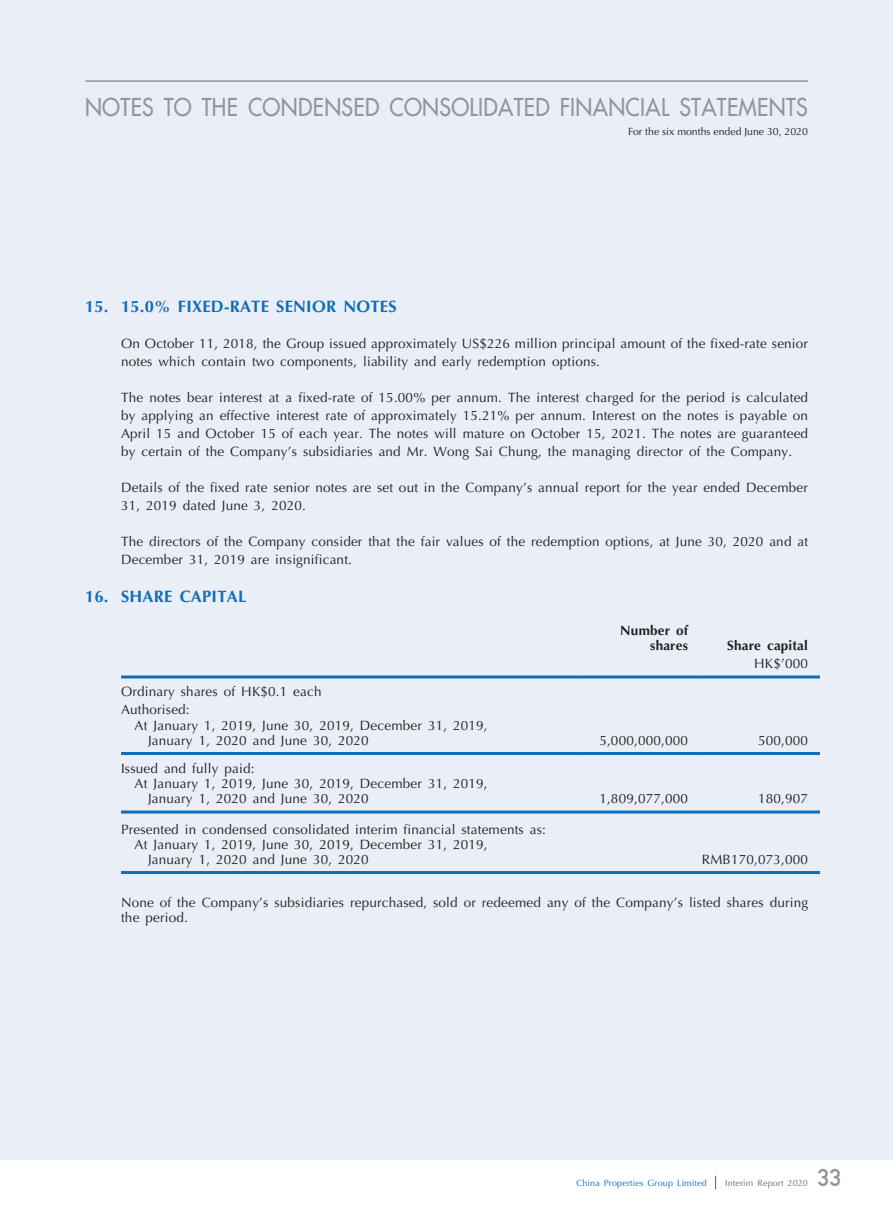
<style>
.page{position:relative;width:893px;height:1212px;background:#fff}
.page>*{position:absolute;margin:0;border:0;box-sizing:border-box;transform-origin:0 0}
.t1{font:500 24px "Futura Std";letter-spacing:.015em;color:#939598;scale:.9 1}
.t2{font:24px "DIN Mittelschrift Std";color:#939598}
._03_H1{font:700 16.5px "Optima LT Std";letter-spacing:.015em;color:#106db7}
._12___P2{font:13.5px/18px "Optima LT Std";letter-spacing:.015em;color:#231f20}
._15_Table_Stub{font:13.5px/15px "Optima LT Std";letter-spacing:.015em;color:#231f20}
._01_Body_Text{font:13.5px "Optima LT Std";letter-spacing:.015em;color:#231f20}
._01_Body_Text-2{font:700 13.5px/15px "Optima LT Std";letter-spacing:.015em;color:#231f20;text-align:right}
.t3{font:10.5px "Optima LT Std";color:#231f20}
.t4{font:9px "Optima LT Std";letter-spacing:.015em;color:#106db7}
.t5{font:9px "Optima LT Std";letter-spacing:.015em;color:#6c6d70}
</style>
<div class="page">
<div style="left:0;top:0;width:893px;height:1159px;background:#e9eef7"></div>
<svg style="left:715px;top:1176px;width:1px;height:13px"></svg>
<hr style="left:85px;top:80px;width:723px;height:2px;background:#939598">
<hr style="left:121px;top:675px;width:459px;height:3px;background:#106db7">
<hr style="left:580px;top:675px;width:120px;height:3px;background:#106db7">
<hr style="left:700px;top:675px;width:120px;height:3px;background:#106db7">
<hr style="left:121px;top:752px;width:459px;height:3px;background:#106db7">
<hr style="left:580px;top:752px;width:120px;height:3px;background:#106db7">
<hr style="left:700px;top:752px;width:120px;height:3px;background:#106db7">
<hr style="left:121px;top:810px;width:459px;height:3px;background:#106db7">
<hr style="left:580px;top:810px;width:120px;height:3px;background:#106db7">
<hr style="left:700px;top:810px;width:120px;height:3px;background:#106db7">
<hr style="left:121px;top:871px;width:459px;height:3px;background:#106db7">
<hr style="left:580px;top:871px;width:120px;height:3px;background:#106db7">
<hr style="left:700px;top:871px;width:120px;height:3px;background:#106db7">
<h1 class="t1" style="left:85px;top:92px;width:805px">NOTES TO THE CONDENSED CONSOLIDATED FINANCIAL STATEMENTS</h1>
<p class="t3" style="left:628px;top:125px;width:181px">For the six months ended June 30, 2020</p>
<p class="_03_H1" style="left:85px;top:297px;width:313px">15. 15.0% FIXED-RATE SENIOR NOTES</p>
<p class="_12___P2" style="left:121px;top:335px;width:688px">On October 11, 2018, the Group issued approximately US$226 million principal amount of the fixed-rate senior notes which contain two components, liability and early redemption options.</p>
<p class="_12___P2" style="left:121px;top:389px;width:689px;text-align:justify">The notes bear interest at a fixed-rate of 15.00% per annum. The interest charged for the period is calculated by applying an effective interest rate of approximately 15.21% per annum. Interest on the notes is payable on April 15 and October 15 of each year. The notes will mature on October 15, 2021. The notes are guaranteed by certain of the Company’s subsidiaries and Mr. Wong Sai Chung, the managing director of the Company.</p>
<p class="_12___P2" style="left:121px;top:479px;width:688px">Details of the fixed rate senior notes are set out in the Company’s annual report for the year ended December<br>31, 2019 dated June 3, 2020.</p>
<p class="_12___P2" style="left:121px;top:533px;width:688px">The directors of the Company consider that the fair values of the redemption options, at June 30, 2020 and at<br>December 31, 2019 are insignificant.</p>
<p class="_03_H1" style="left:85px;top:587px;width:163px">16. SHARE CAPITAL</p>
<p class="_01_Body_Text-2" style="left:620px;top:623px;width:69px">Number of shares</p>
<p class="_01_Body_Text-2" style="left:727px;top:638px;width:82px">Share capital</p>
<p class="_01_Body_Text" style="left:754px;top:655px;width:55px">HK$’000</p>
<p class="_15_Table_Stub" style="left:121px;top:685px;width:202px">Ordinary shares of HK$0.1 each</p>
<p class="_15_Table_Stub" style="left:121px;top:703px;width:70px">Authorised:</p>
<p class="_15_Table_Stub" style="left:148px;top:718px;width:341px;text-indent:-14px">At January 1, 2019, June 30, 2019, December 31, 2019,<br>January 1, 2020 and June 30, 2020</p>
<p class="_15_Table_Stub" style="left:121px;top:761px;width:135px">Issued and fully paid:</p>
<p class="_15_Table_Stub" style="left:148px;top:776px;width:341px;text-indent:-14px">At January 1, 2019, June 30, 2019, December 31, 2019,<br>January 1, 2020 and June 30, 2020</p>
<p class="_01_Body_Text" style="left:599px;top:732px;width:90px">5,000,000,000</p>
<p class="_01_Body_Text" style="left:758px;top:732px;width:51px">500,000</p>
<p class="_01_Body_Text" style="left:599px;top:790px;width:90px">1,809,077,000</p>
<p class="_01_Body_Text" style="left:758px;top:790px;width:51px">180,907</p>
<p class="_15_Table_Stub" style="left:121px;top:822px;width:426px">Presented in condensed consolidated interim financial statements as:</p>
<p class="_15_Table_Stub" style="left:148px;top:837px;width:341px;text-indent:-14px">At January 1, 2019, June 30, 2019, December 31, 2019,<br>January 1, 2020 and June 30, 2020</p>
<p class="_01_Body_Text" style="left:702px;top:851px;width:108px">RMB170,073,000</p>
<p class="_12___P2" style="left:121px;top:895px;width:689px;line-height:15px">None of the Company’s subsidiaries repurchased, sold or redeemed any of the Company’s listed shares during the period.</p>
<p class="t4" style="left:576px;top:1177px;width:132px">China Properties Group Limited</p>
<p class="t5" style="left:725px;top:1177px;width:84px">Interim Report 2020</p>
<h1 class="t2" style="left:818px;top:1163px;width:25px">33</h1>
</div>
